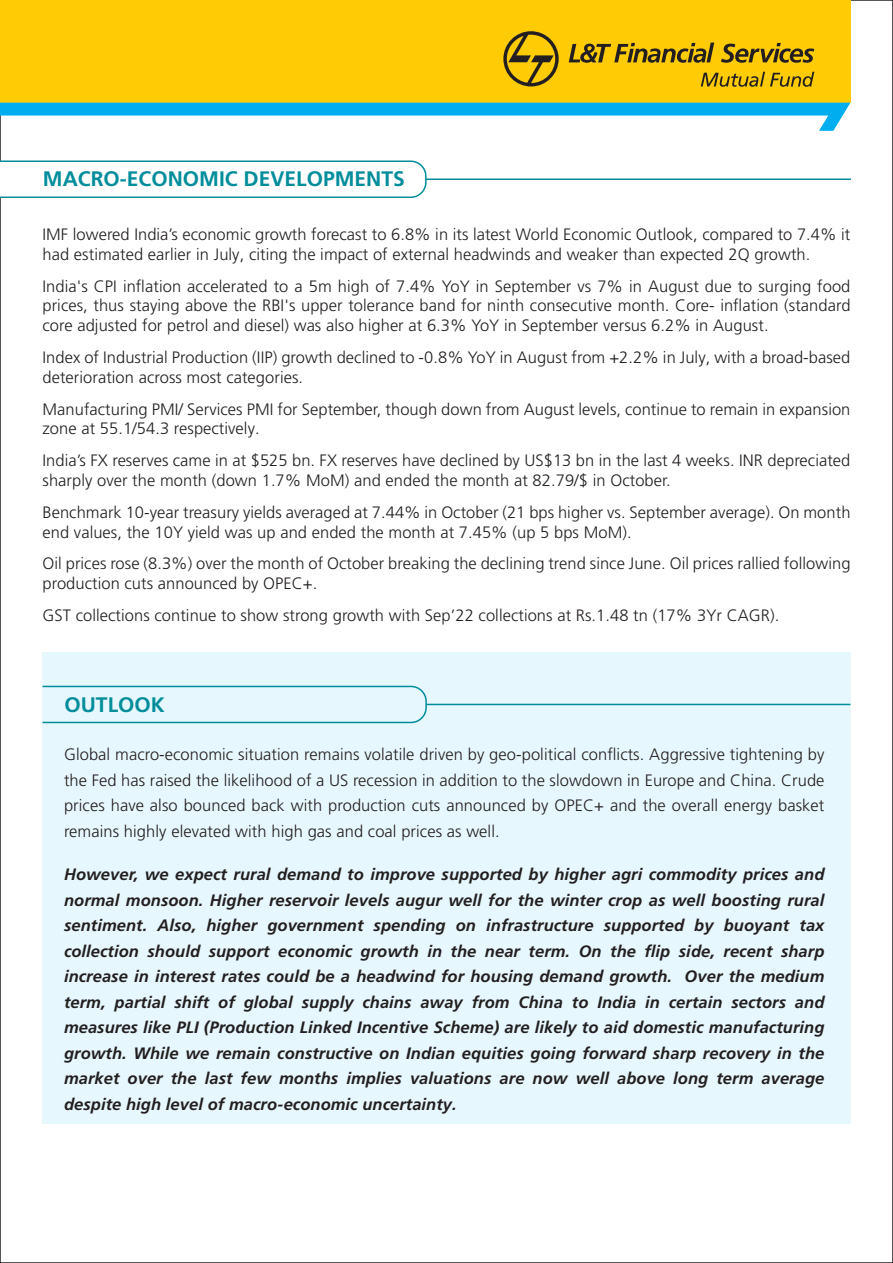
<style>
.page{position:relative;width:893px;height:1263px;background:#fff}
.page>*{position:absolute;margin:0;border:0;box-sizing:border-box;transform-origin:0 0}
.t1{font:700 21px "Frutiger LT Pro";color:#008d9b}
.t2{font:300 16.5px/19.8px "Frutiger LT Pro";letter-spacing:.005em;color:#231f20}
.t3{font:italic 700 16.5px/25.5px "Frutiger LT Pro";letter-spacing:.005em;color:#231f20;text-align:justify}
</style>
<div class="page">
<div style="left:42px;top:652px;width:808px;height:471px;background:#e6f7fd"></div>
<div style="left:0;top:0;width:850px;height:103px;background:#ffcb05"></div>
<svg style="left:0;top:103px;width:850px;height:28px"></svg>
<svg style="left:503px;top:31px;width:56px;height:55px"></svg>
<svg style="left:701px;top:72px;width:113px;height:15px"></svg>
<svg style="left:569px;top:43px;width:145px;height:20px"></svg>
<svg style="left:721px;top:43px;width:93px;height:20px"></svg>
<svg style="left:42px;top:685px;width:386px;height:39px"></svg>
<hr style="left:426px;top:704px;width:424px;height:1px;background:#008d9b">
<svg style="left:0;top:160px;width:427px;height:39px"></svg>
<hr style="left:426px;top:178px;width:425px;height:2px;background:#008d9b">
<p class="t1" style="left:43px;top:167px;width:363px">MACRO-ECONOMIC DEVELOPMENTS</p>
<p class="t2" style="left:43px;top:224px;width:809px">IMF lowered India’s economic growth forecast to 6.8% in its latest World Economic Outlook, compared to 7.4% it had estimated earlier in July, citing the impact of external headwinds and weaker than expected 2Q growth.</p>
<p class="t2" style="left:43px;top:276px;width:809px;text-align:justify">India's CPI inflation accelerated to a 5m high of 7.4% YoY in September vs 7% in August due to surging food prices, thus staying above the RBI's upper tolerance band for ninth consecutive month. Core- inflation (standard core adjusted for petrol and diesel) was also higher at 6.3% YoY in September versus 6.2% in August.</p>
<p class="t2" style="left:43px;top:347px;width:809px">Index of Industrial Production (IIP) growth declined to -0.8% YoY in August from +2.2% in July, with a broad-based deterioration across most categories.</p>
<p class="t2" style="left:43px;top:399px;width:809px">Manufacturing PMI/ Services PMI for September, though down from August levels, continue to remain in expansion zone at 55.1/54.3 respectively.</p>
<p class="t2" style="left:43px;top:451px;width:809px">India’s FX reserves came in at $525 bn. FX reserves have declined by US$13 bn in the last 4 weeks. INR depreciated sharply over the month (down 1.7% MoM) and ended the month at 82.79/$ in October.</p>
<p class="t2" style="left:43px;top:502px;width:809px">Benchmark 10-year treasury yields averaged at 7.44% in October (21 bps higher vs. September average). On month end values, the 10Y yield was up and ended the month at 7.45% (up 5 bps MoM).</p>
<p class="t2" style="left:43px;top:554px;width:809px">Oil prices rose (8.3%) over the month of October breaking the declining trend since June. Oil prices rallied following production cuts announced by OPEC+.</p>
<p class="t2" style="left:43px;top:605px;width:738px">GST collections continue to show strong growth with Sep’22 collections at Rs.1.48 tn (17% 3Yr CAGR).</p>
<p class="t1" style="left:64px;top:692px;width:102px">OUTLOOK</p>
<p class="t2" style="left:64px;top:742px;width:762px;line-height:25.5px;text-align:justify">Global macro-economic situation remains volatile driven by geo-political conflicts. Aggressive tightening by the Fed has raised the likelihood of a US recession in addition to the slowdown in Europe and China. Crude prices have also bounced back with production cuts announced by OPEC+ and the overall energy basket remains highly elevated with high gas and coal prices as well.</p>
<p class="t3" style="left:64px;top:862px;width:762px">However, we expect rural demand to improve supported by higher agri commodity prices and normal monsoon. Higher reservoir levels augur well for the winter crop as well boosting rural sentiment. Also, higher government spending on infrastructure supported by buoyant tax collection should support economic growth in the near term. On the flip side, recent sharp increase in interest rates could be a headwind for housing demand growth. Over the medium term, partial shift of global supply chains away from China to India in certain sectors and measures like PLI (Production Linked Incentive Scheme) are likely to aid domestic manufacturing growth. While we remain constructive on Indian equities going forward sharp recovery in the market over the last few months implies valuations are now well above long term average despite high level of macro-economic uncertainty.</p>
</div>
